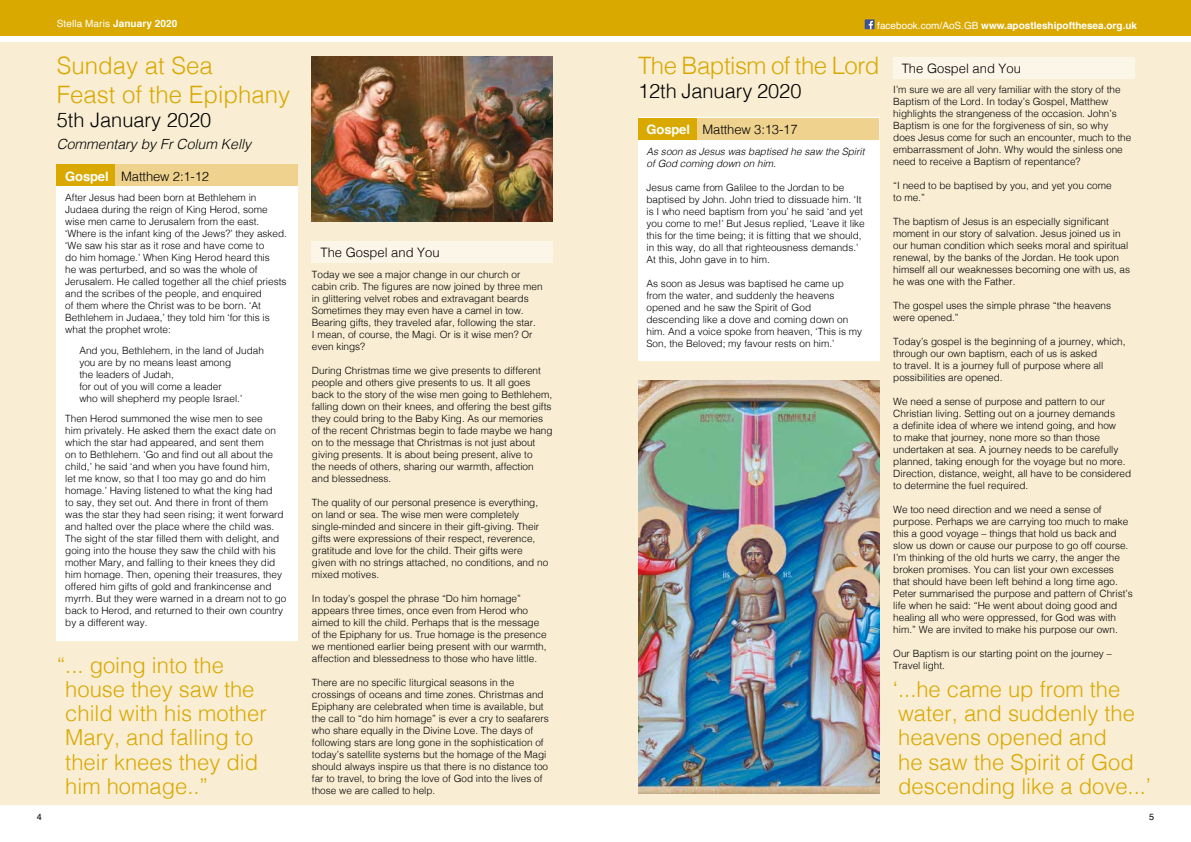
<style>
.page{position:relative;width:1191px;height:842px;background:#fff}
.page>*{position:absolute;margin:0;border:0;box-sizing:border-box;transform-origin:0 0}
.t1{font:300 24px/28.8px "Helvetica";color:#d9a900}
.t2{font:300 24px "Helvetica";letter-spacing:-.02em;color:#d9a900}
.t3{font:300 22px/24.2px "Helvetica";color:#d9a900}
.t4{font:300 20px "Helvetica";color:#000}
.t5{font:italic 300 14px "Helvetica";color:#000}
.t6{font:300 13px "Helvetica";color:#000}
.t7{font:300 10px/12px "Helvetica";color:#000}
.t8{font:700 10px "Helvetica";color:#fff}
.t9{font:italic 300 10px/12px "Helvetica";color:#000}
.t10{font:10px "Helvetica";letter-spacing:.01em;color:#fff}
.t11{font:9px "Helvetica";color:#000}
.s1{font-weight:700}
.s2{font-weight:400}
.s3{font-weight:700;color:#fff}
</style>
<div class="page">
<div style="left:0;top:0;width:1191px;height:35px;background:#d9a900"></div>
<div style="left:864px;top:19px;width:10px;height:10px;background:#3e5293"></div>
<svg style="left:868px;top:21px;width:5px;height:8px"></svg>
<div style="left:0;top:43px;width:1191px;height:762px;background:#f9edd3"></div>
<div style="left:893px;top:57px;width:241px;height:22px;background:#fcf6e9"></div>
<div style="left:638px;top:118px;width:241px;height:243px;background:#fff"></div>
<div style="left:638px;top:118px;width:240px;height:22px;background:#eed28e"></div>
<div style="left:638px;top:118px;width:58px;height:22px;background:#d9a900"></div>
<img style="left:638px;top:381px;width:241px;height:413px">
<div style="left:312px;top:241px;width:241px;height:22px;background:#fcf6e9"></div>
<img style="left:312px;top:57px;width:241px;height:164px">
<div style="left:57px;top:164px;width:241px;height:476px;background:#fff"></div>
<div style="left:57px;top:164px;width:240px;height:22px;background:#eed28e"></div>
<div style="left:57px;top:164px;width:58px;height:22px;background:#d9a900"></div>
<p class="t10" style="left:57px;top:16px;width:113px">Stella Maris <span class="s1">March 2019</span></p>
<p class="t8" style="left:113px;top:15px;width:66px">January 2020</p>
<p class="t8" style="left:877px;top:17px;width:261px"><span class="s2">facebook.com/AoS.GB</span> www.apostleshipofthesea.org.uk</p>
<h1 class="t2" style="left:638px;top:45px;width:243px">The Baptism of the Lord</h1>
<h3 class="t4" style="left:638px;top:74px;width:165px">12th January 2020</h3>
<h1 class="t1" style="left:57px;top:49px;width:235px">Sunday at Sea<br>Feast of the Epiphany</h1>
<h3 class="t4" style="left:57px;top:103px;width:156px">5th January 2020</h3>
<h3 class="t5" style="left:57px;top:132px;width:196px">Commentary by Fr Colum Kelly</h3>
<h3 class="t6" style="left:901px;top:57px;width:121px">The Gospel and You</h3>
<p class="t7" style="left:893px;top:83px;width:239px">I’m sure we are all very familiar with the story of the Baptism of the Lord. In today’s Gospel, Matthew highlights the strangeness of the occasion. John’s Baptism is one for the forgiveness of sin, so why does Jesus come for such an encounter, much to the embarrassment of John. Why would the sinless one need to receive a Baptism of repentance?</p>
<p class="t7" style="left:893px;top:179px;width:220px">“I need to be baptised by you, and yet you come to me.”</p>
<p class="t7" style="left:893px;top:215px;width:238px">The baptism of Jesus is an especially significant moment in our story of salvation. Jesus joined us in our human condition which seeks moral and spiritual renewal, by the banks of the Jordan. He took upon himself all our weaknesses becoming one with us, as he was one with the Father.</p>
<p class="t7" style="left:893px;top:299px;width:219px">The gospel uses the simple phrase “the heavens were opened.”</p>
<p class="t7" style="left:893px;top:335px;width:234px">Today’s gospel is the beginning of a journey, which, through our own baptism, each of us is asked<br>to travel. It is a journey full of purpose where all possibilities are opened.</p>
<p class="t7" style="left:893px;top:395px;width:239px">We need a sense of purpose and pattern to our Christian living. Setting out on a journey demands<br>a definite idea of where we intend going, and how<br>to make that journey, none more so than those undertaken at sea. A journey needs to be carefully planned, taking enough for the voyage but no more.<br>Direction, distance, weight, all have to be considered to determine the fuel required.</p>
<p class="t7" style="left:893px;top:503px;width:241px">We too need direction and we need a sense of purpose. Perhaps we are carrying too much to make this a good voyage – things that hold us back and slow us down or cause our purpose to go off course.<br>I’m thinking of the old hurts we carry, the anger the broken promises. You can list your own excesses that should have been left behind a long time ago.<br>Peter summarised the purpose and pattern of Christ’s life when he said: “He went about doing good and healing all who were oppressed, for God was with him.” We are invited to make his purpose our own.</p>
<p class="t7" style="left:893px;top:647px;width:220px">Our Baptism is our starting point on the journey –<br>Travel light.</p>
<h3 class="t6" style="left:646px;top:119px;width:152px"><span class="s3">Gospel</span> Matthew 3:13-17</h3>
<p class="t9" style="left:646px;top:145px;width:219px">As soon as Jesus was baptised he saw the Spirit of God coming down on him.</p>
<p class="t7" style="left:646px;top:181px;width:220px">Jesus came from Galilee to the Jordan to be baptised by John. John tried to dissuade him. ‘It is I who need baptism from you’ he said ‘and yet you come to me!’ But Jesus replied, ‘Leave it like this for the time being; it is fitting that we should, in this way, do all that righteousness demands.’ At this, John gave in to him.</p>
<p class="t7" style="left:646px;top:277px;width:217px">As soon as Jesus was baptised he came up from the water, and suddenly the heavens opened and he saw the Spirit of God descending like a dove and coming down on him. And a voice spoke from heaven, ‘This is my Son, the Beloved; my favour rests on him.’</p>
<h3 class="t6" style="left:65px;top:165px;width:145px"><span class="s3">Gospel</span> Matthew 2:1-12</h3>
<p class="t7" style="left:65px;top:191px;width:223px">After Jesus had been born at Bethlehem in Judaea during the reign of King Herod, some wise men came to Jerusalem from the east. ‘Where is the infant king of the Jews?’ they asked. ‘We saw his star as it rose and have come to<br>do him homage.’ When King Herod heard this<br>he was perturbed, and so was the whole of Jerusalem. He called together all the chief priests and the scribes of the people, and enquired<br>of them where the Christ was to be born. ‘At Bethlehem in Judaea,’ they told him ‘for this is what the prophet wrote:</p>
<p class="t7" style="left:79px;top:343px;width:186px">And you, Bethlehem, in the land of Judah you are by no means least among<br>the leaders of Judah,<br>for out of you will come a leader<br>who will shepherd my people Israel.’</p>
<p class="t7" style="left:65px;top:412px;width:223px">Then Herod summoned the wise men to see<br>him privately. He asked them the exact date on which the star had appeared, and sent them<br>on to Bethlehem. ‘Go and find out all about the child,’ he said ‘and when you have found him,<br>let me know, so that I too may go and do him homage.’ Having listened to what the king had<br>to say, they set out. And there in front of them was the star they had seen rising; it went forward and halted over the place where the child was.<br>The sight of the star filled them with delight, and going into the house they saw the child with his mother Mary, and falling to their knees they did him homage. Then, opening their treasures, they offered him gifts of gold and frankincense and myrrh. But they were warned in a dream not to go back to Herod, and returned to their own country by a different way.</p>
<h3 class="t6" style="left:320px;top:242px;width:121px">The Gospel and You</h3>
<p class="t7" style="left:312px;top:267px;width:232px">Today we see a major change in our church or cabin crib. The figures are now joined by three men in glittering velvet robes and extravagant beards Sometimes they may even have a camel in tow.<br>Bearing gifts, they traveled afar, following the star.<br>I mean, of course, the Magi. Or is it wise men? Or even kings?</p>
<p class="t7" style="left:312px;top:363px;width:242px">During Christmas time we give presents to different people and others give presents to us. It all goes back to the story of the wise men going to Bethlehem, falling down on their knees, and offering the best gifts they could bring to the Baby King. As our memories of the recent Christmas begin to fade maybe we hang on to the message that Christmas is not just about giving presents. It is about being present, alive to<br>the needs of others, sharing our warmth, affection and blessedness.</p>
<p class="t7" style="left:312px;top:495px;width:238px">The quality of our personal presence is everything, on land or sea. The wise men were completely single-minded and sincere in their gift-giving. Their gifts were expressions of their respect, reverence, gratitude and love for the child. Their gifts were given with no strings attached, no conditions, and no mixed motives.</p>
<p class="t7" style="left:312px;top:591px;width:236px">In today’s gospel the phrase “Do him homage” appears three times, once even from Herod who aimed to kill the child. Perhaps that is the message of the Epiphany for us. True homage is the presence we mentioned earlier being present with our warmth, affection and blessedness to those who have little.</p>
<p class="t7" style="left:312px;top:675px;width:238px">There are no specific liturgical seasons in the crossings of oceans and time zones. Christmas and Epiphany are celebrated when time is available, but the call to “do him homage” is ever a cry to seafarers who share equally in the Divine Love. The days of following stars are long gone in the sophistication of today’s satellite systems but the homage of the Magi should always inspire us that there is no distance too far to travel, to bring the love of God into the lives of those we are called to help.</p>
<h2 class="t3" style="left:65px;top:651px;width:203px;text-indent:-9px">“... going into the house they saw the child with his mother<br>Mary, and falling to their knees they did him homage..”</h2>
<h2 class="t3" style="left:893px;top:676px;width:259px">‘...he came up from the water, and suddenly the heavens opened and<br>he saw the Spirit of God descending like a dove...’</h2>
<p class="t11" style="left:37px;top:810px;width:7px">4</p>
<p class="t11" style="left:1149px;top:810px;width:7px">5</p>
</div>
